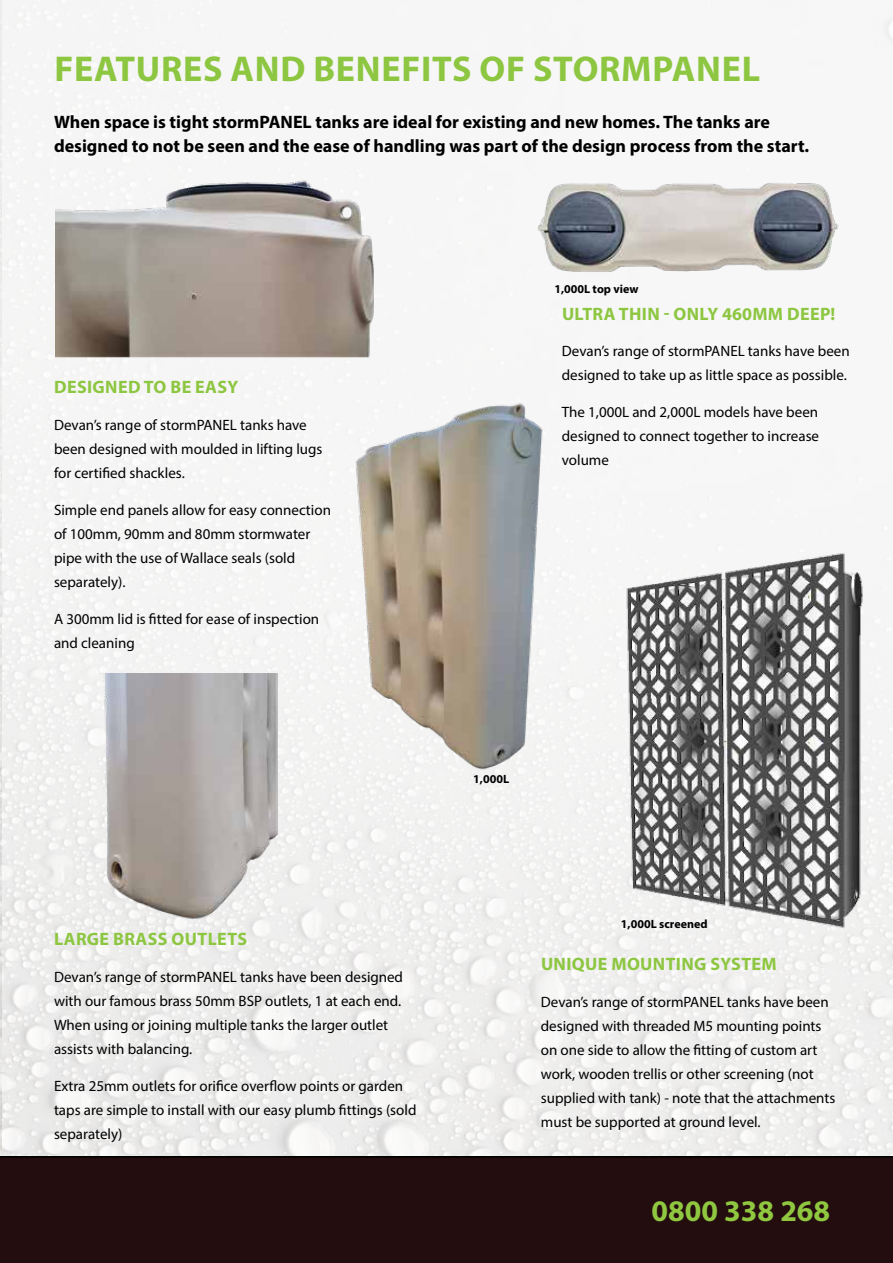
<style>
.page{position:relative;width:893px;height:1263px;background:#fff}
.page>*{position:absolute;margin:0;border:0;box-sizing:border-box;transform-origin:0 0}
.t1{font:700 36px "Myriad Pro";letter-spacing:.02em;color:#8dc640}
.t2{font:700 30px "Myriad Pro";color:#8fc740}
.t3{font:700 18px/24px "Myriad Pro";color:#000}
.t4{font:700 18px "Myriad Pro";letter-spacing:.02em;color:#8dc640}
.t5{font:15px/24px "Myriad Pro";color:#000}
.t6{font:700 12px "Myriad Pro";color:#000}
</style>
<div class="page">
<img style="left:0;top:0;width:893px;height:1156px">
<div style="left:0;top:1156px;width:893px;height:107px;background:#240d0e"></div>
<img style="left:590px;top:540px;width:303px;height:423px">
<img style="left:522px;top:165px;width:339px;height:119px">
<img style="left:349px;top:380px;width:204px;height:454px">
<img style="left:55px;top:162px;width:345px;height:196px">
<img style="left:94px;top:673px;width:187px;height:263px">
<h1 class="t1" style="left:54px;top:45px;width:707px">FEATURES AND BENEFITS OF STORMPANEL</h1>
<p class="t3" style="left:54px;top:109px;width:757px">When space is tight stormPANEL tanks are ideal for existing and new homes. The tanks are designed to not be seen and the ease of handling was part of the design process from the start.</p>
<p class="t4" style="left:54px;top:376px;width:186px">DESIGNED TO BE EASY</p>
<p class="t5" style="left:54px;top:413px;width:270px">Devan’s range of stormPANEL tanks have been designed with moulded in lifting lugs for certified shackles.</p>
<p class="t5" style="left:54px;top:498px;width:279px">Simple end panels allow for easy connection of 100mm, 90mm and 80mm stormwater pipe with the use of Wallace seals (sold separately).</p>
<p class="t5" style="left:54px;top:606px;width:267px">A 300mm lid is fitted for ease of inspection and cleaning</p>
<p class="t4" style="left:54px;top:927px;width:194px">LARGE BRASS OUTLETS</p>
<p class="t5" style="left:54px;top:965px;width:351px">Devan’s range of stormPANEL tanks have been designed with our famous brass 50mm BSP outlets, 1 at each end.<br>When using or joining multiple tanks the larger outlet assists with balancing.</p>
<p class="t5" style="left:54px;top:1073px;width:364px">Extra 25mm outlets for orifice overflow points or garden taps are simple to install with our easy plumb fittings (sold separately)</p>
<p class="t6" style="left:554px;top:281px;width:86px">1,000L top view</p>
<p class="t4" style="left:562px;top:302px;width:275px">ULTRA THIN - ONLY 460MM DEEP!</p>
<p class="t5" style="left:562px;top:339px;width:289px">Devan’s range of stormPANEL tanks have been designed to take up as little space as possible.</p>
<p class="t5" style="left:562px;top:400px;width:259px;text-align:justify">The 1,000L and 2,000L models have been designed to connect together to increase volume</p>
<p class="t6" style="left:473px;top:771px;width:37px">1,000L</p>
<p class="t6" style="left:621px;top:916px;width:88px">1,000L screened</p>
<p class="t4" style="left:541px;top:952px;width:237px">UNIQUE MOUNTING SYSTEM</p>
<p class="t5" style="left:541px;top:989px;width:296px">Devan’s range of stormPANEL tanks have been designed with threaded M5 mounting points on one side to allow the fitting of custom art work, wooden trellis or other screening (not supplied with tank) - note that the attachments must be supported at ground level.</p>
<h2 class="t2" style="left:652px;top:1191px;width:180px">0800 338 268</h2>
</div>
